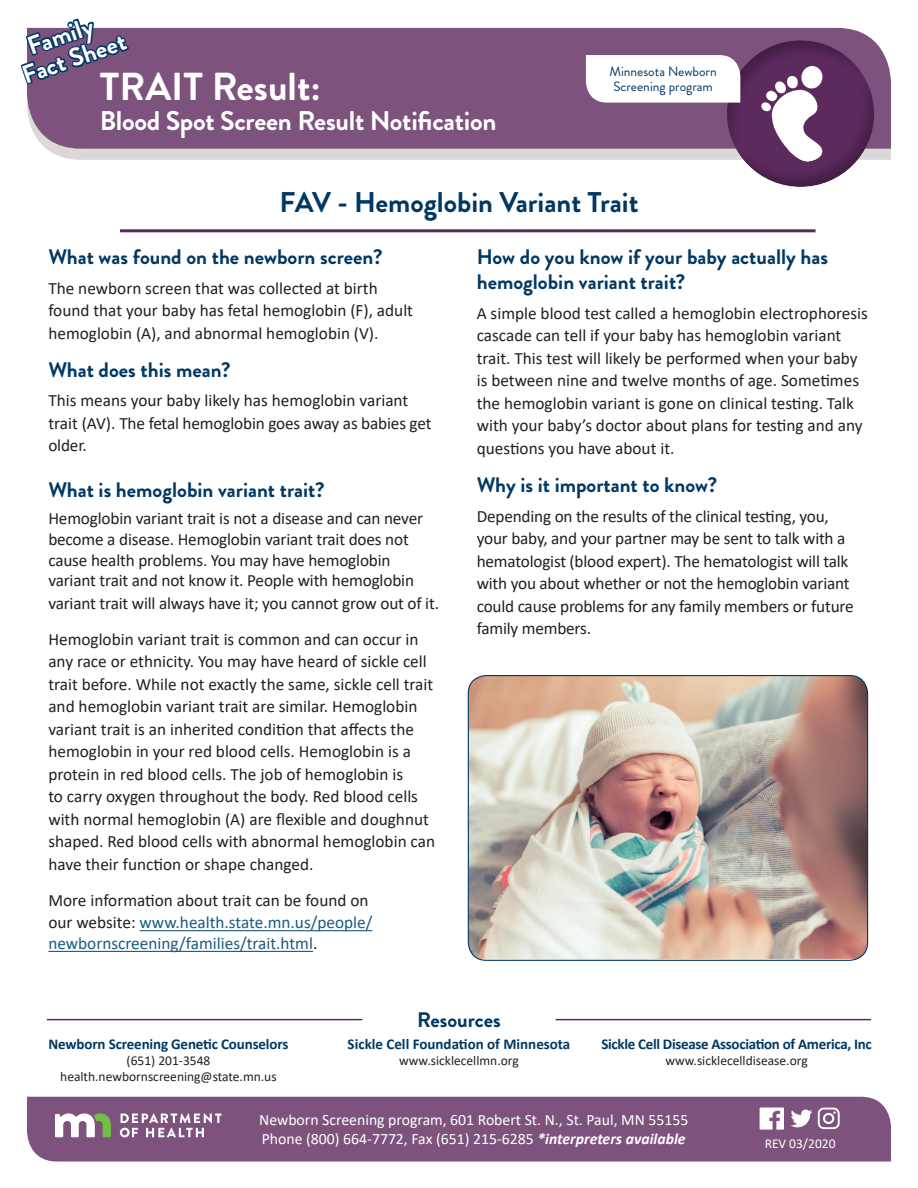
<style>
.page{position:relative;width:918px;height:1188px;background:#fff}
.page>*{position:absolute;margin:0;border:0;box-sizing:border-box;transform-origin:0 0}
.H3_title{font:700 39px "Brandon Grotesque";color:#fff}
.H1_disorder{font:700 28.5px "Brandon Grotesque";color:#003864}
.H3_title-2{font:700 27px "Brandon Grotesque";letter-spacing:-.01em;color:#fff}
.H2_type{font:700 25.5px "Brandon Grotesque";color:#fff}
.H2_sub-heading{font:700 21px/25.2px "Brandon Grotesque";color:#003864}
.H2_resources{font:700 21px "Brandon Grotesque";color:#003864}
.H2_sub-heading-2{font:17.25px/22.5px "Calibri";color:#231f20}
.t1{font:17.25px "Calibri";color:#1b5b81}
.H2_contact{font:15.75px "Calibri";color:#fff}
.t2{font:700 15px "Calibri";letter-spacing:-.01em;color:#003864}
.t3{font:13.5px "Calibri";color:#231f20}
.Paragraph_program{font:13.5px/15px "Brandon Grotesque";color:#003864}
.Paragraph_rev{font:13.5px "Calibri";color:#fff}
.s1{color:#1b5b81}
.s2{color:#231f20}
.s3{font-weight:700;font-style:italic}
</style>
<div class="page">
<div style="left:27px;top:1097px;width:864px;height:65px;background:#7d527d"></div>
<div style="left:47px;top:149px;width:844px;height:11px;background:#dcd8d7"></div>
<div style="left:27px;top:28px;width:864px;height:121px;background:#7d527d"></div>
<hr style="left:120px;top:229px;width:696px;height:3px;background:#5d2a5e">
<hr style="left:556px;top:1019px;width:315px;height:1px;background:#5d2a5e">
<hr style="left:47px;top:1019px;width:315px;height:1px;background:#5d2a5e">
<svg style="left:55px;top:1113px;width:56px;height:24px"></svg>
<svg style="left:120px;top:1113px;width:102px;height:24px"></svg>
<img style="left:760px;top:1107px;width:24px;height:22px">
<img style="left:790px;top:1107px;width:22px;height:22px">
<div style="left:818px;top:1108px;width:22px;height:21px;border:2px solid #fff;border-radius:5px"></div>
<div style="left:823px;top:1113px;width:11px;height:11px;border:2px solid #fff;border-radius:50%"></div>
<div style="left:724px;top:38px;width:150px;height:150px;background:#7d527d"></div>
<svg style="left:586px;top:40px;width:288px;height:147px"></svg>
<svg style="left:21px;top:18px;width:108px;height:84px;background:#6e6489"></svg>
<hr style="left:140px;top:930px;width:232px;height:1px;background:#1b5b81">
<hr style="left:48px;top:951px;width:265px;height:1px;background:#1b5b81">
<img style="left:469px;top:676px;width:399px;height:283px">
<div style="left:468px;top:675px;width:400px;height:286px;border:1px solid #003864;border-radius:18px"></div>
<h2 class="H2_type" style="left:22px;top:30px;width:70px;rotate:-19deg">Family</h2>
<h2 class="H2_type" style="left:17px;top:59px;width:109px;rotate:-19deg">Fact Sheet</h2>
<h3 class="H3_title" style="left:100px;top:60px;width:223px">TRAIT Result:</h3>
<h3 class="H3_title-2" style="left:100px;top:102px;width:398px">Blood Spot Screen Result Notification</h3>
<p class="Paragraph_program" style="left:610px;top:64px;width:109px">Minnesota Newborn<br>Screening program</p>
<h1 class="H1_disorder" style="left:279px;top:182px;width:361px">FAV - Hemoglobin Variant Trait</h1>
<h2 class="H2_sub-heading" style="left:48px;top:245px;width:336px">What was found on the newborn screen?</h2>
<p class="H2_sub-heading-2" style="left:48px;top:276px;width:366px">The newborn screen that was collected at birth found that your baby has fetal hemoglobin (F), adult hemoglobin (A), and abnormal hemoglobin (V).</p>
<h2 class="H2_sub-heading" style="left:48px;top:358px;width:184px">What does this mean?</h2>
<p class="H2_sub-heading-2" style="left:48px;top:389px;width:385px">This means your baby likely has hemoglobin variant trait (AV). The fetal hemoglobin goes away as babies get older.</p>
<h2 class="H2_sub-heading" style="left:48px;top:477px;width:278px">What is hemoglobin variant trait?</h2>
<p class="H2_sub-heading-2" style="left:48px;top:508px;width:376px;line-height:20.7px">Hemoglobin variant trait is not a disease and can never become a disease. Hemoglobin variant trait does not cause health problems. You may have hemoglobin variant trait and not know it. People with hemoglobin</p>
<p class="H2_sub-heading-2" style="left:48px;top:592px;width:392px">variant trait will always have it; you cannot grow out of it.</p>
<p class="H2_sub-heading-2" style="left:48px;top:628px;width:388px">Hemoglobin variant trait is common and can occur in any race or ethnicity. You may have heard of sickle cell trait before. While not exactly the same, sickle cell trait and hemoglobin variant trait are similar. Hemoglobin variant trait is an inherited condition that affects the hemoglobin in your red blood cells. Hemoglobin is a protein in red blood cells. The job of hemoglobin is<br>to carry oxygen throughout the body. Red blood cells with normal hemoglobin (A) are flexible and doughnut shaped. Red blood cells with abnormal hemoglobin can have their function or shape changed.</p>
<p class="H2_sub-heading-2" style="left:48px;top:889px;width:326px">More information about trait can be found on our website: <span class="s1">www.health.state.mn.us/people/</span></p>
<p class="t1" style="left:48px;top:931px;width:271px">newbornscreening/families/trait.html<span class="s2">.</span></p>
<h2 class="H2_sub-heading" style="left:477px;top:245px;width:353px">How do you know if your baby actually has hemoglobin variant trait?</h2>
<h2 class="H2_sub-heading-2" style="left:477px;top:301px;width:393px">A simple blood test called a hemoglobin electrophoresis cascade can tell if your baby has hemoglobin variant trait. This test will likely be performed when your baby is between nine and twelve months of age. Sometimes the hemoglobin variant is gone on clinical testing. Talk with your baby’s doctor about plans for testing and any questions you have about it.</h2>
<h2 class="H2_sub-heading" style="left:477px;top:473px;width:242px">Why is it important to know?</h2>
<p class="H2_sub-heading-2" style="left:477px;top:504px;width:378px">Depending on the results of the clinical testing, you, your baby, and your partner may be sent to talk with a hematologist (blood expert). The hematologist will talk with you about whether or not the hemoglobin variant could cause problems for any family members or future family members.</p>
<p class="t2" style="left:49px;top:1033px;width:241px">Newborn Screening Genetic Counselors</p>
<p class="t3" style="left:127px;top:1051px;width:85px">(651) 201-3548</p>
<p class="t3" style="left:60px;top:1068px;width:218px">health.newbornscreening@state.mn.us</p>
<h2 class="H2_resources" style="left:417px;top:1005px;width:85px">Resources</h2>
<p class="t2" style="left:348px;top:1033px;width:224px">Sickle Cell Foundation of Minnesota</p>
<p class="t3" style="left:399px;top:1051px;width:121px">www.sicklecellmn.org</p>
<p class="t2" style="left:601px;top:1033px;width:272px">Sickle Cell Disease Association of America, Inc</p>
<p class="t3" style="left:665px;top:1051px;width:144px">www.sicklecelldisease.org</p>
<h2 class="H2_contact" style="left:259px;top:1109px;width:431px">Newborn Screening program, 601 Robert St. N., St. Paul, MN 55155</h2>
<h2 class="H2_contact" style="left:262px;top:1128px;width:425px">Phone (800) 664-7772, Fax (651) 215-6285 <span class="s3">*interpreters available</span></h2>
<p class="Paragraph_rev" style="left:765px;top:1134px;width:72px">REV 03/2020</p>
</div>
